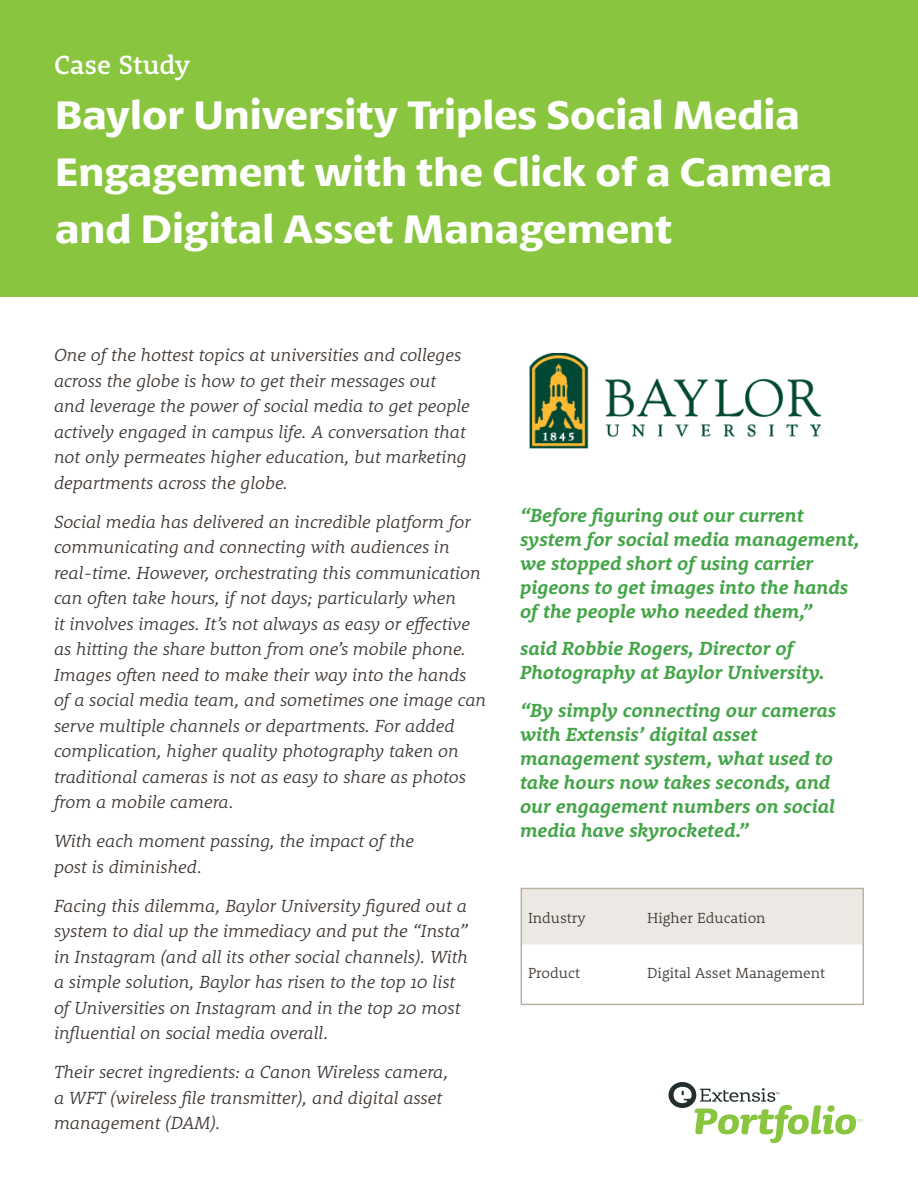
<style>
.page{position:relative;width:918px;height:1188px;background:#fff}
.page>*{position:absolute;margin:0;border:0;box-sizing:border-box;transform-origin:0 0}
.t1{font:600 42px/57px "Petala Pro";color:#fff}
.t2{font:500 27px "Rooney Pro";color:#fff}
.t3{font:italic 700 19.5px/24px "Rooney Pro";color:#44a548}
.Body{font:italic 300 18px/25.5px "Rooney Pro";color:#3f3833}
.t4{font:300 15px "Rooney Pro";color:#3f3833}
</style>
<div class="page">
<div style="left:0;top:0;width:918px;height:297px;background:#89c53f"></div>
<img style="left:529px;top:353px;width:292px;height:96px">
<div style="left:524px;top:891px;width:337px;height:54px;background:#ece9e4"></div>
<div style="left:521px;top:888px;width:343px;height:117px;border:2px solid #bbb1a3"></div>
<div style="left:669px;top:1082px;width:27px;height:26px;background:#232e2f;border-radius:50%"></div>
<svg style="left:674px;top:1087px;width:188px;height:56px"></svg>
<p class="t2" style="left:54px;top:47px;width:138px">Case Study</p>
<h1 class="t1" style="left:55px;top:85px;width:779px">Baylor University Triples Social Media<br>Engagement with the Click of a Camera and Digital Asset Management</h1>
<p class="Body" style="left:54px;top:342px;width:417px">One of the hottest topics at universities and colleges across the globe is how to get their messages out and leverage the power of social media to get people actively engaged in campus life. A conversation that not only permeates higher education, but marketing departments across the globe.</p>
<p class="Body" style="left:54px;top:508px;width:434px">Social media has delivered an incredible platform for communicating and connecting with audiences in real-time. However, orchestrating this communication can often take hours, if not days; particularly when<br>it involves images. It’s not always as easy or effective as hitting the share button from one’s mobile phone.<br>Images often need to make their way into the hands of a social media team, and sometimes one image can serve multiple channels or departments. For added complication, higher quality photography taken on traditional cameras is not as easy to share as photos from a mobile camera.</p>
<p class="Body" style="left:54px;top:828px;width:362px">With each moment passing, the impact of the post is diminished.</p>
<p class="Body" style="left:54px;top:892px;width:416px">Facing this dilemma, Baylor University figured out a system to dial up the immediacy and put the “Insta” in Instagram (and all its other social channels). With a simple solution, Baylor has risen to the top 10 list of Universities on Instagram and in the top 20 most influential on social media overall.</p>
<p class="Body" style="left:54px;top:1059px;width:396px">Their secret ingredients: a Canon Wireless camera, a WFT (wireless file transmitter), and digital asset management (DAM).</p>
<p class="t3" style="left:520px;top:502px;width:341px">“Before figuring out our current system for social media management, we stopped short of using carrier pigeons to get images into the hands of the people who needed them,”</p>
<p class="t3" style="left:520px;top:636px;width:306px">said Robbie Rogers, Director of<br>Photography at Baylor University.</p>
<p class="t3" style="left:520px;top:697px;width:318px">“By simply connecting our cameras with Extensis’ digital asset management system, what used to take hours now takes seconds, and our engagement numbers on social media have skyrocketed.”</p>
<p class="t4" style="left:528px;top:908px;width:59px">Industry</p>
<p class="t4" style="left:647px;top:908px;width:120px">Higher Education</p>
<p class="t4" style="left:528px;top:963px;width:53px">Product</p>
<p class="t4" style="left:647px;top:963px;width:179px">Digital Asset Management</p>
</div>
